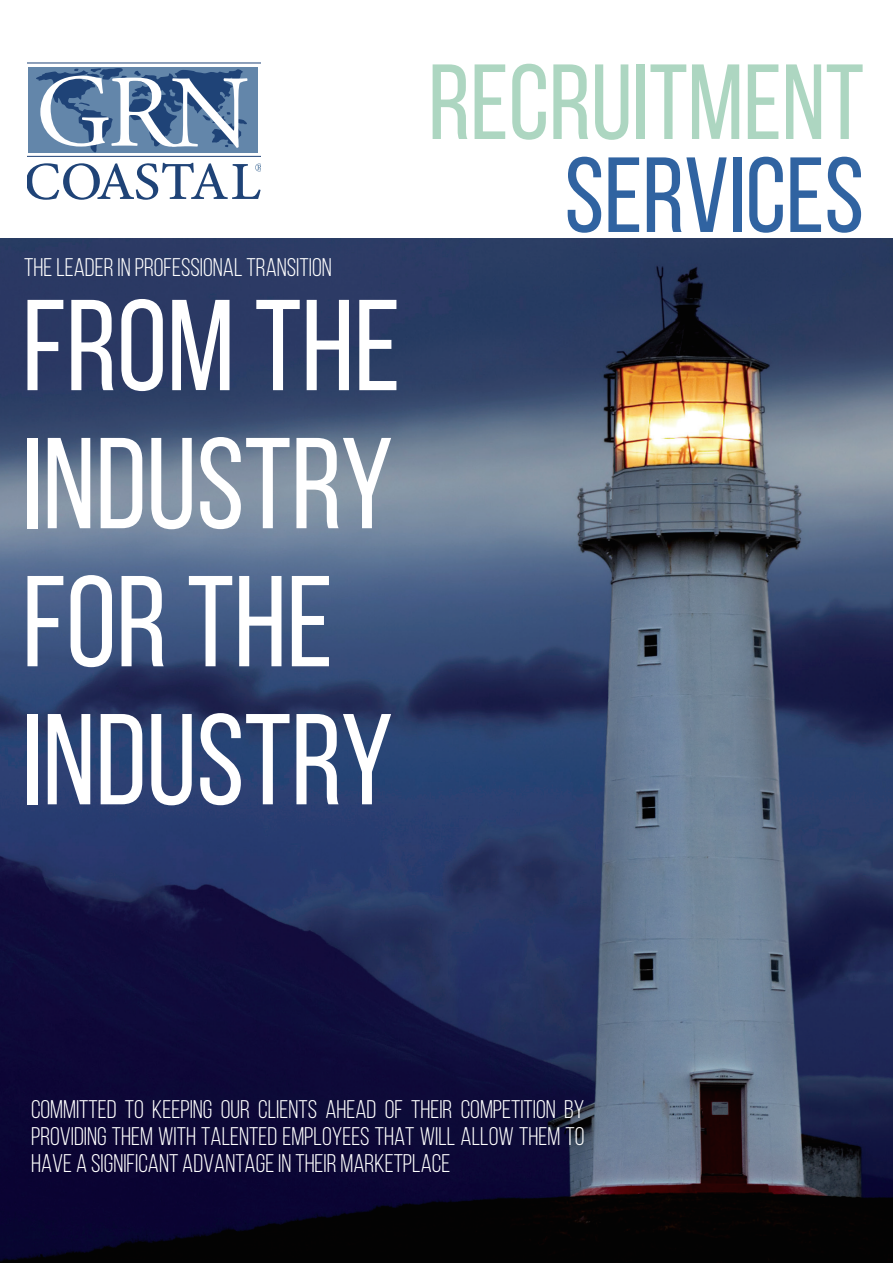
<style>
.page{position:relative;width:893px;height:1263px;background:#fff}
.page>*{position:absolute;margin:0;border:0;box-sizing:border-box;transform-origin:0 0}
.t1{font:129px/138px "Bebas Neue";color:#fff}
.t2{font:106.5px "Bebas Neue";color:#add6c1}
.t3{font:106.5px "Bebas Neue";color:#3063a1}
.t4{font:25.5px/27px "Bebas Neue";color:#fff;text-align:justify}
</style>
<div class="page">
<img style="left:0;top:239px;width:893px;height:1024px">
<svg style="left:27px;top:63px;width:233px;height:94px"></svg>
<svg style="left:27px;top:163px;width:233px;height:37px"></svg>
<p class="t4" style="left:24px;top:254px;width:309px">THE LEADER IN PROFESSIONAL TRANSITION</p>
<h1 class="t1" style="left:22px;top:275px;width:380px">FROM THE<br>INDUSTRY<br>FOR THE<br>INDUSTRY</h1>
<h2 class="t2" style="left:428px;top:45px;width:437px">RECRUITMENT</h2>
<h2 class="t3" style="left:565px;top:137px;width:301px">SERVICES</h2>
<p class="t4" style="left:31px;top:1096px;width:555px">COMMITTED TO KEEPING OUR CLIENTS AHEAD OF THEIR COMPETITION BY PROVIDING THEM WITH TALENTED EMPLOYEES THAT WILL ALLOW THEM TO HAVE A SIGNIFICANT ADVANTAGE IN THEIR MARKETPLACE</p>
</div>
